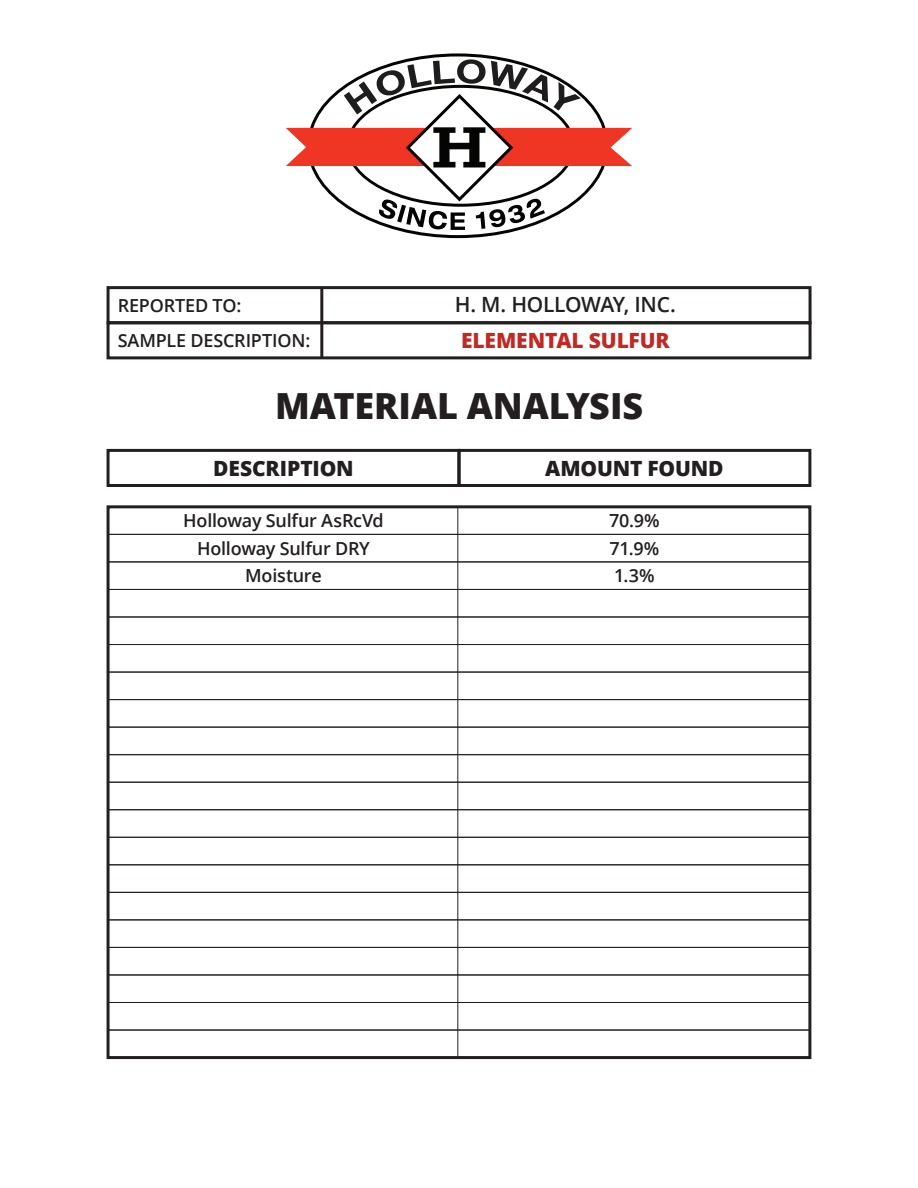
<style>
.page{position:relative;width:918px;height:1188px;background:#fff}
.page>*{position:absolute;margin:0;border:0;box-sizing:border-box;transform-origin:0 0}
.t1{font:800 36px "Open Sans";color:#231f20}
.t2{font:800 21px "Open Sans";letter-spacing:-.01em;color:#231f20}
.t3{font:600 21px "Open Sans";letter-spacing:-.015em;color:#231f20}
.t4{font:800 21px "Open Sans";letter-spacing:-.005em;color:#bf2a25}
.t5{font:600 18px "Open Sans";letter-spacing:-.015em;color:#231f20}
</style>
<div class="page">
<svg style="left:396px;top:53px;width:123px;height:185px"></svg>
<svg style="left:286px;top:59px;width:346px;height:171px"></svg>
<div style="left:107px;top:286px;width:705px;height:38px;border:3px solid #231f20"></div>
<div style="left:107px;top:449px;width:353px;height:38px;border:3px solid #231f20"></div>
<svg style="left:106px;top:505px;width:706px;height:555px"></svg>
<div style="left:457px;top:449px;width:354px;height:38px;border:3px solid #231f20"></div>
<div style="left:107px;top:321px;width:705px;height:38px;border:3px solid #231f20"></div>
<hr style="left:320px;top:288px;width:3px;height:70px;background:#231f20">
<div style="left:108px;top:507px;width:702px;height:28px;border:1px solid #231f20"></div>
<div style="left:108px;top:534px;width:702px;height:28px;border:1px solid #231f20"></div>
<div style="left:108px;top:589px;width:702px;height:28px;border:1px solid #231f20"></div>
<div style="left:108px;top:617px;width:702px;height:28px;border:1px solid #231f20"></div>
<div style="left:108px;top:644px;width:702px;height:28px;border:1px solid #231f20"></div>
<div style="left:108px;top:672px;width:702px;height:28px;border:1px solid #231f20"></div>
<div style="left:108px;top:699px;width:702px;height:28px;border:1px solid #231f20"></div>
<div style="left:108px;top:727px;width:702px;height:28px;border:1px solid #231f20"></div>
<div style="left:108px;top:754px;width:702px;height:28px;border:1px solid #231f20"></div>
<div style="left:108px;top:782px;width:702px;height:28px;border:1px solid #231f20"></div>
<div style="left:108px;top:837px;width:702px;height:28px;border:1px solid #231f20"></div>
<div style="left:108px;top:892px;width:702px;height:28px;border:1px solid #231f20"></div>
<div style="left:108px;top:947px;width:702px;height:28px;border:1px solid #231f20"></div>
<div style="left:108px;top:1002px;width:702px;height:28px;border:1px solid #231f20"></div>
<div style="left:108px;top:1030px;width:702px;height:28px;border:1px solid #231f20"></div>
<hr style="left:458px;top:507px;width:1px;height:551px;background:#231f20">
<p class="t5" style="left:118px;top:293px;width:125px">REPORTED TO:</p>
<p class="t3" style="left:455px;top:290px;width:223px">H. M. HOLLOWAY, INC.</p>
<p class="t5" style="left:118px;top:328px;width:194px">SAMPLE DESCRIPTION:</p>
<p class="t4" style="left:461px;top:324px;width:210px">ELEMENTAL SULFUR</p>
<h1 class="t1" style="left:275px;top:378px;width:370px">MATERIAL ANALYSIS</h1>
<p class="t2" style="left:213px;top:452px;width:142px">DESCRIPTION</p>
<p class="t2" style="left:545px;top:452px;width:180px">AMOUNT FOUND</p>
<p class="t5" style="left:183px;top:508px;width:202px">Holloway Sulfur AsRcVd</p>
<p class="t5" style="left:609px;top:508px;width:52px">70.9%</p>
<p class="t5" style="left:197px;top:536px;width:174px">Holloway Sulfur DRY</p>
<p class="t5" style="left:610px;top:536px;width:51px">71.9%</p>
<p class="t5" style="left:245px;top:563px;width:78px">Moisture</p>
<p class="t5" style="left:614px;top:563px;width:42px">1.3%</p>
</div>
